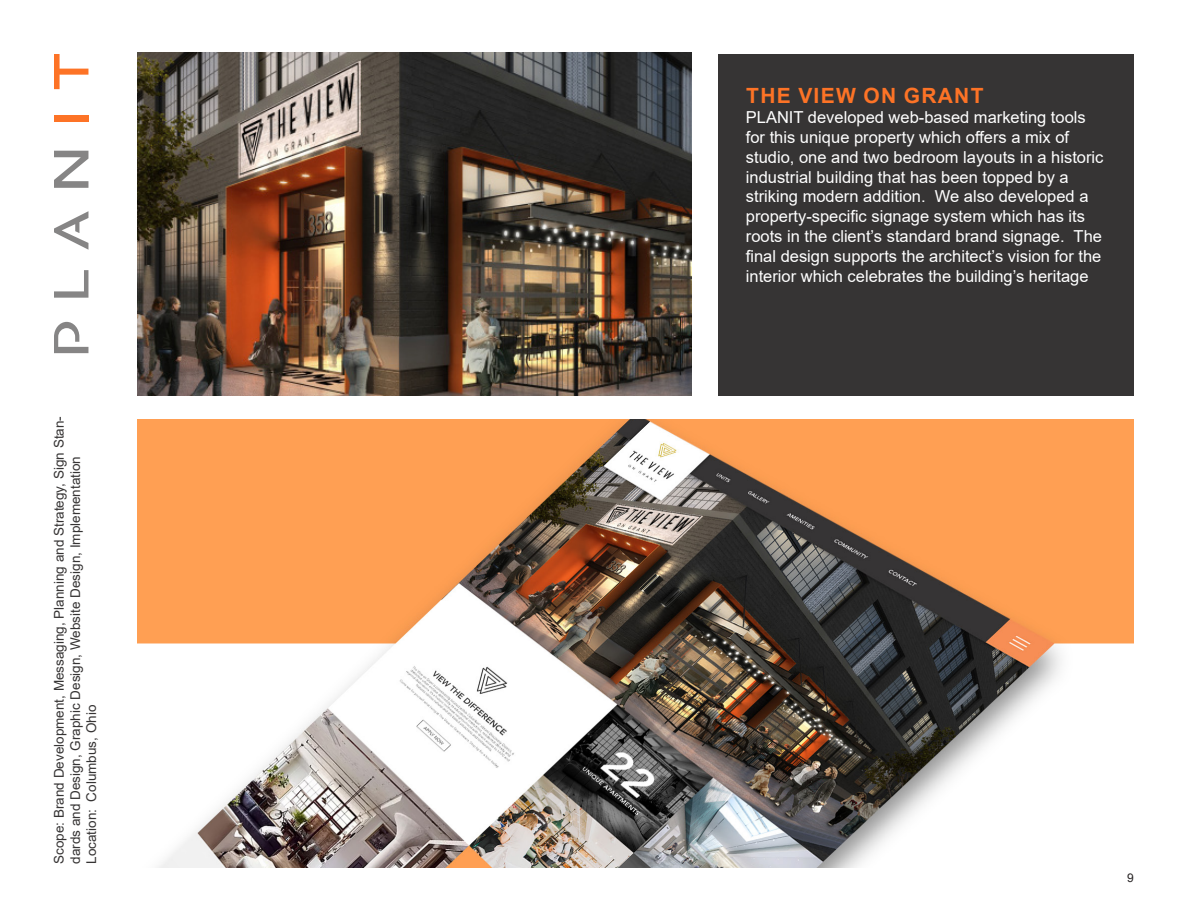
<style>
.page{position:relative;width:1188px;height:918px;background:#fff}
.page>*{position:absolute;margin:0;border:0;box-sizing:border-box;transform-origin:0 0}
.t1{font:700 21px "Arial";letter-spacing:.06em;color:#fd7326}
.t2{font:16.5px/19.8px "Arial";color:#fff}
.t3{font:13.5px/16.2px "Arial";color:#363434}
.t4{font:12px "Arial";color:#231f20}
</style>
<div class="page">
<svg style="left:54px;top:322px;width:34px;height:31px"></svg>
<svg style="left:54px;top:211px;width:34px;height:39px"></svg>
<svg style="left:54px;top:270px;width:34px;height:28px"></svg>
<svg style="left:54px;top:151px;width:34px;height:37px"></svg>
<div style="left:54px;top:115px;width:34px;height:6px;background:#fd7326"></div>
<svg style="left:54px;top:54px;width:34px;height:35px"></svg>
<div style="left:718px;top:54px;width:416px;height:341px;background:#363434"></div>
<img style="left:138px;top:419px;width:996px;height:449px">
<img style="left:138px;top:52px;width:553px;height:343px">
<p class="t3" style="left:51px;top:864px;width:449px;rotate:-90deg">Scope: Brand Development, Messaging, Planning and Strategy, Sign Stan&shy;dards and Design, Graphic Design, Website Design, Implementation<br>Location: Columbus, Ohio</p>
<p class="t1" style="left:746px;top:81px;width:239px">THE VIEW ON GRANT</p>
<p class="t2" style="left:746px;top:107px;width:359px">PLANIT developed web-based marketing tools for this unique property which offers a mix of studio, one and two bedroom layouts in a historic industrial building that has been topped by a striking modern addition. We also developed a property-specific signage system which has its roots in the client’s standard brand signage. The final design supports the architect’s vision for the interior which celebrates the building’s heritage</p>
<p class="t4" style="left:1127px;top:870px;width:8px">9</p>
</div>
